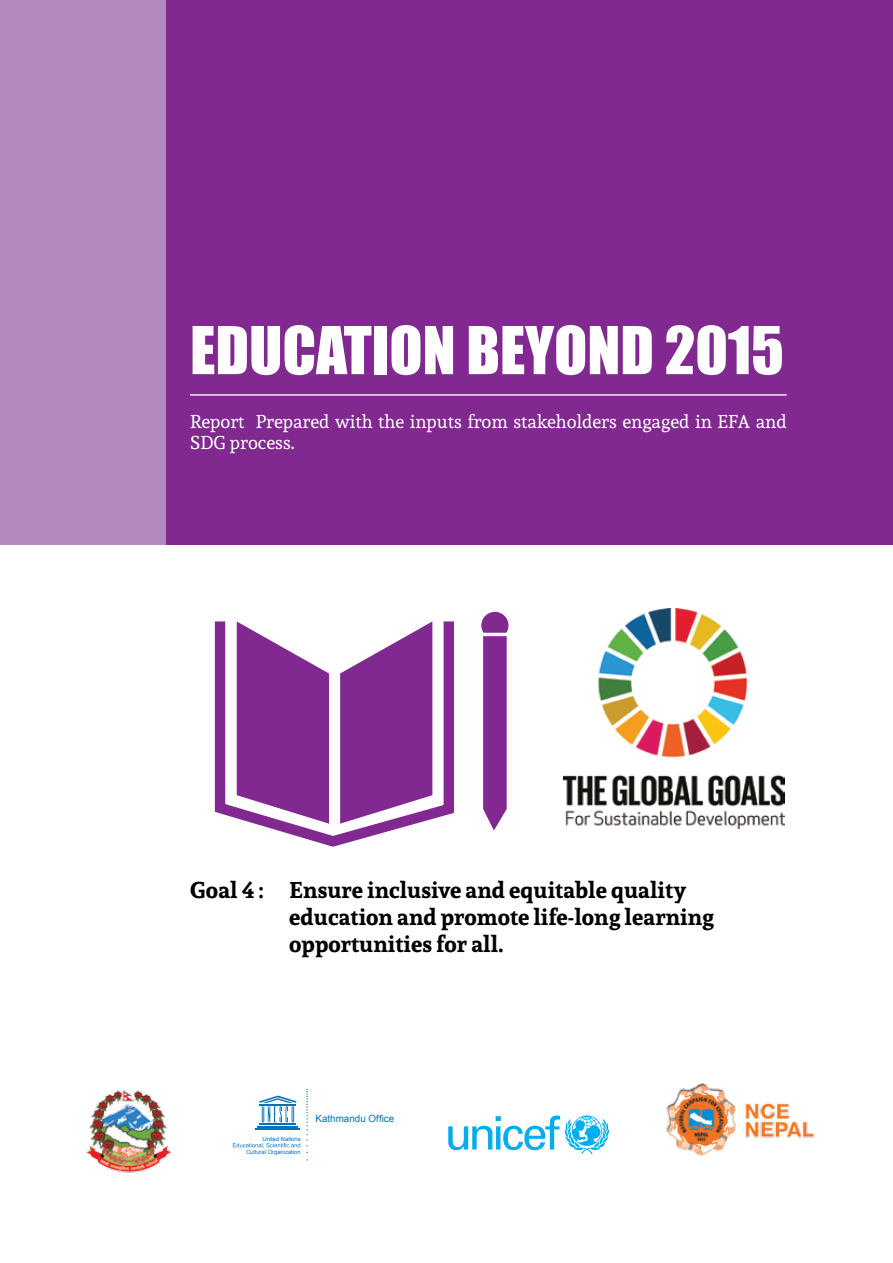
<style>
.page{position:relative;width:893px;height:1263px;background:#fff}
.page>*{position:absolute;margin:0;border:0;box-sizing:border-box;transform-origin:0 0}
.t1{font:60.9px "Impact";color:#fff}
.t2{font:700 22.8px/27px "Andada";color:#000}
.t3{font:18.45px/21.8px "Andada";color:#fff}
.t4{font:9.9px "Arial";color:#0072bc}
.t5{font:5.85px "Arial";color:#0072bc}
</style>
<div class="page">
<div style="left:165px;top:0;width:728px;height:544px;background:#812990"></div>
<hr style="left:190px;top:394px;width:597px;height:2px;background:#fff">
<div style="left:0;top:0;width:165px;height:544px;background:#b28abf"></div>
<svg style="left:214px;top:621px;width:240px;height:226px"></svg>
<svg style="left:481px;top:612px;width:27px;height:218px"></svg>
<img style="left:563px;top:608px;width:222px;height:220px">
<img style="left:666px;top:1083px;width:149px;height:73px">
<img style="left:85px;top:1090px;width:87px;height:83px">
<svg style="left:306px;top:1089px;width:2px;height:57px"></svg>
<hr style="left:260px;top:1123px;width:36px;height:2px;background:#0072bc">
<hr style="left:258px;top:1126px;width:40px;height:1px;background:#0072bc">
<hr style="left:256px;top:1128px;width:44px;height:2px;background:#0072bc">
<svg style="left:260px;top:1095px;width:36px;height:27px"></svg>
<svg style="left:233px;top:1143px;width:67px;height:5px"></svg>
<svg style="left:448px;top:1115px;width:161px;height:39px"></svg>
<h1 class="t1" style="left:190px;top:303px;width:595px">EDUCATION BEYOND 2015</h1>
<p class="t3" style="left:190px;top:410px;width:598px">Report Prepared with the inputs from stakeholders engaged in EFA and<br>SDG process.</p>
<p class="t2" style="left:289px;top:876px;width:426px;text-indent:-99px">Goal 4 : Ensure inclusive and equitable quality education and promote life-long learning opportunities for all.</p>
<p class="t5" style="left:262px;top:1135px;width:40px">United Nations</p>
<p class="t5" style="left:246px;top:1147px;width:56px">Cultural Organization</p>
<p class="t4" style="left:316px;top:1112px;width:80px">Kathmandu Office</p>
</div>
